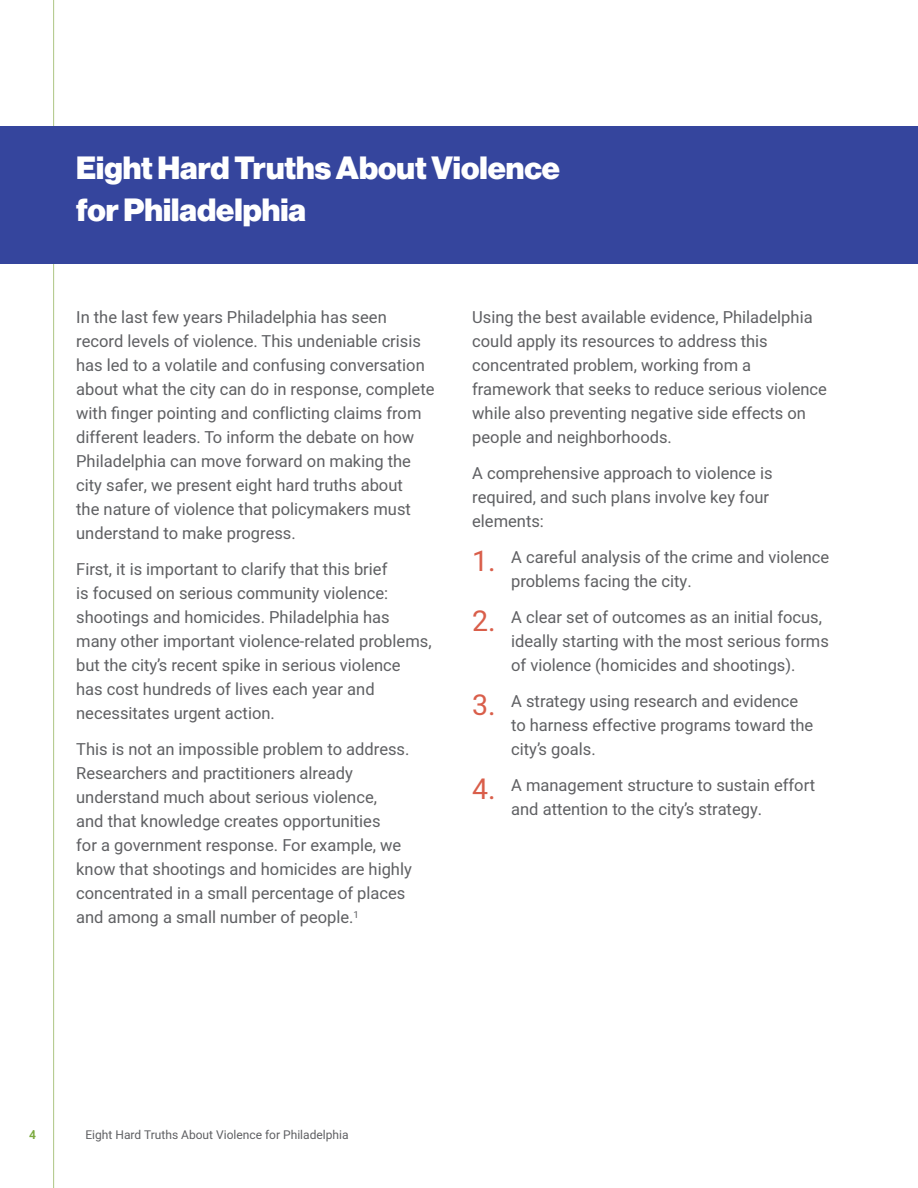
<style>
.page{position:relative;width:918px;height:1188px;background:#fff}
.page>*{position:absolute;margin:0;border:0;box-sizing:border-box;transform-origin:0 0}
.t1{font:31.5px/42px "N Haas Grotesk DS Pro 95 Blk";color:#fff}
.t2{font:16.5px/24px "Heebo";color:#5f6063}
.t3{font:12px "Heebo";color:#5f6063}
.t4{font:600 12px "Heebo";color:#7daa40}
.s1{font-size:28.5px;color:#d95e4a}
</style>
<div class="page">
<hr style="left:53px;top:0;width:1px;height:1188px;background:#aec583">
<div style="left:0;top:126px;width:918px;height:137px;background:#35459d"></div>
<p class="t1" style="left:76px;top:147px;width:485px">Eight Hard Truths About Violence for Philadelphia</p>
<p class="t2" style="left:76px;top:305px;width:360px">In the last few years Philadelphia has seen record levels of violence. This undeniable crisis has led to a volatile and confusing conversation about what the city can do in response, complete with finger pointing and conflicting claims from different leaders. To inform the debate on how Philadelphia can move forward on making the city safer, we present eight hard truths about<br>the nature of violence that policymakers must understand to make progress.</p>
<p class="t2" style="left:76px;top:557px;width:357px">First, it is important to clarify that this brief<br>is focused on serious community violence: shootings and homicides. Philadelphia has many other important violence-related problems, but the city’s recent spike in serious violence<br>has cost hundreds of lives each year and necessitates urgent action.</p>
<p class="t2" style="left:76px;top:737px;width:337px">This is not an impossible problem to address.<br>Researchers and practitioners already understand much about serious violence,<br>and that knowledge creates opportunities<br>for a government response. For example, we know that shootings and homicides are highly concentrated in a small percentage of places and among a small number of people.<sup>1</sup></p>
<p class="t2" style="left:472px;top:305px;width:356px">Using the best available evidence, Philadelphia could apply its resources to address this concentrated problem, working from a framework that seeks to reduce serious violence while also preventing negative side effects on people and neighborhoods.</p>
<p class="t2" style="left:472px;top:461px;width:302px">A comprehensive approach to violence is required, and such plans involve key four elements:</p>
<p class="t2" style="left:511px;top:545px;width:320px;text-indent:-39px"><span class="s1">1.</span> A careful analysis of the crime and violence problems facing the city.</p>
<p class="t2" style="left:511px;top:605px;width:319px;text-indent:-39px"><span class="s1">2.</span> A clear set of outcomes as an initial focus, ideally starting with the most serious forms of violence (homicides and shootings).</p>
<p class="t2" style="left:511px;top:689px;width:304px;text-indent:-39px"><span class="s1">3.</span> A strategy using research and evidence to harness effective programs toward the city’s goals.</p>
<p class="t2" style="left:511px;top:773px;width:305px;text-indent:-39px"><span class="s1">4.</span> A management structure to sustain effort and attention to the city’s strategy.</p>
<p class="t4" style="left:29px;top:1126px;width:8px">4</p>
<p class="t3" style="left:86px;top:1126px;width:265px">Eight Hard Truths About Violence for Philadelphia</p>
</div>
